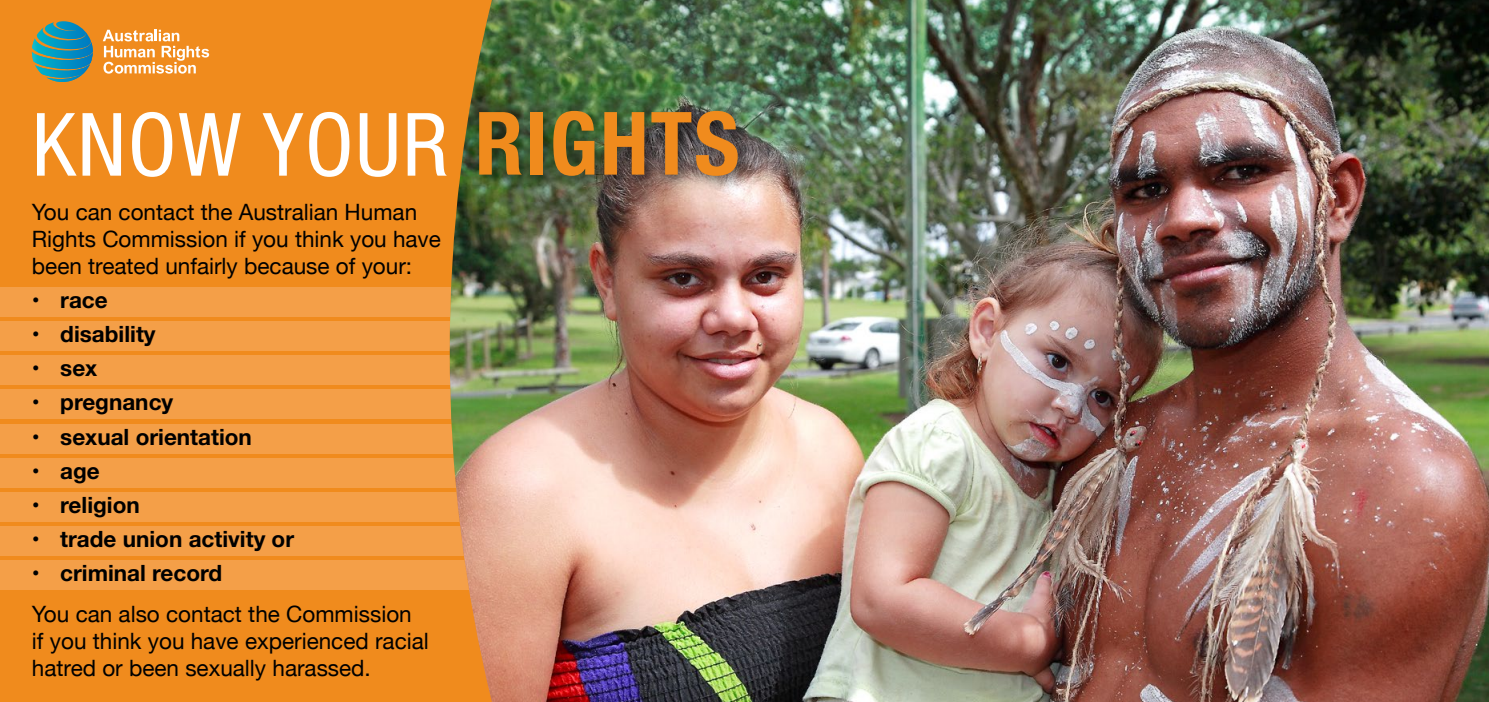
<style>
.page{position:relative;width:1489px;height:702px;background:#fff}
.page>*{position:absolute;margin:0;border:0;box-sizing:border-box;transform-origin:0 0}
.t1{font:condensed 87.5px "Helvetica Neue";letter-spacing:.02em;color:#fff}
.t2{font:22.5px/27px "Helvetica Neue";color:#000}
.t3{font:700 22.5px "Helvetica Neue";color:#000}
.s1{font-weight:700;color:#f08b1d}
.s2{font-weight:400}
.s3{font-weight:700}
</style>
<div class="page">
<div style="left:0;top:0;width:497px;height:702px;background:#f08b1d"></div>
<div style="left:0;top:287px;width:485px;height:29px;background:#f49f48"></div>
<div style="left:0;top:321px;width:485px;height:29px;background:#f49f48"></div>
<div style="left:0;top:355px;width:485px;height:30px;background:#f49f48"></div>
<div style="left:0;top:390px;width:485px;height:29px;background:#f49f48"></div>
<div style="left:0;top:424px;width:485px;height:29px;background:#f49f48"></div>
<div style="left:0;top:458px;width:485px;height:29px;background:#f49f48"></div>
<div style="left:0;top:492px;width:485px;height:29px;background:#f49f48"></div>
<div style="left:0;top:526px;width:485px;height:29px;background:#f49f48"></div>
<div style="left:0;top:560px;width:485px;height:29px;background:#f49f48"></div>
<img style="left:450px;top:0;width:1038px;height:702px">
<div style="left:469px;top:102px;width:285px;height:91px;background:#000;opacity:.55"></div>
<svg style="left:32px;top:21px;width:61px;height:61px"></svg>
<svg style="left:103px;top:30px;width:106px;height:44px"></svg>
<h1 class="t1" style="left:32px;top:94px;width:709px">KNOW YOUR <span class="s1">RIGHTS</span></h1>
<p class="t2" style="left:32px;top:200px;width:410px">You can contact the Australian Human<br>Rights Commission if you think you have been treated unfairly because of your:</p>
<p class="t3" style="left:32px;top:286px;width:77px"><span class="s2">•</span> race</p>
<p class="t3" style="left:32px;top:320px;width:125px"><span class="s2">•</span> disability</p>
<p class="t3" style="left:32px;top:354px;width:67px"><span class="s2">•</span> sex</p>
<p class="t3" style="left:32px;top:388px;width:143px"><span class="s2">•</span> pregnancy</p>
<p class="t3" style="left:32px;top:422px;width:221px"><span class="s2">•</span> sexual orientation</p>
<p class="t3" style="left:32px;top:456px;width:69px"><span class="s2">•</span> age</p>
<p class="t3" style="left:32px;top:491px;width:109px"><span class="s2">•</span> religion</p>
<p class="t3" style="left:32px;top:525px;width:264px"><span class="s2">•</span> trade union activity or</p>
<p class="t2" style="left:32px;top:553px;width:381px;line-height:41.2px">• <span class="s3">criminal record<br></span>You can also contact the Commission</p>
<p class="t2" style="left:32px;top:629px;width:398px">if you think you have experienced racial hatred or been sexually harassed.</p>
</div>
